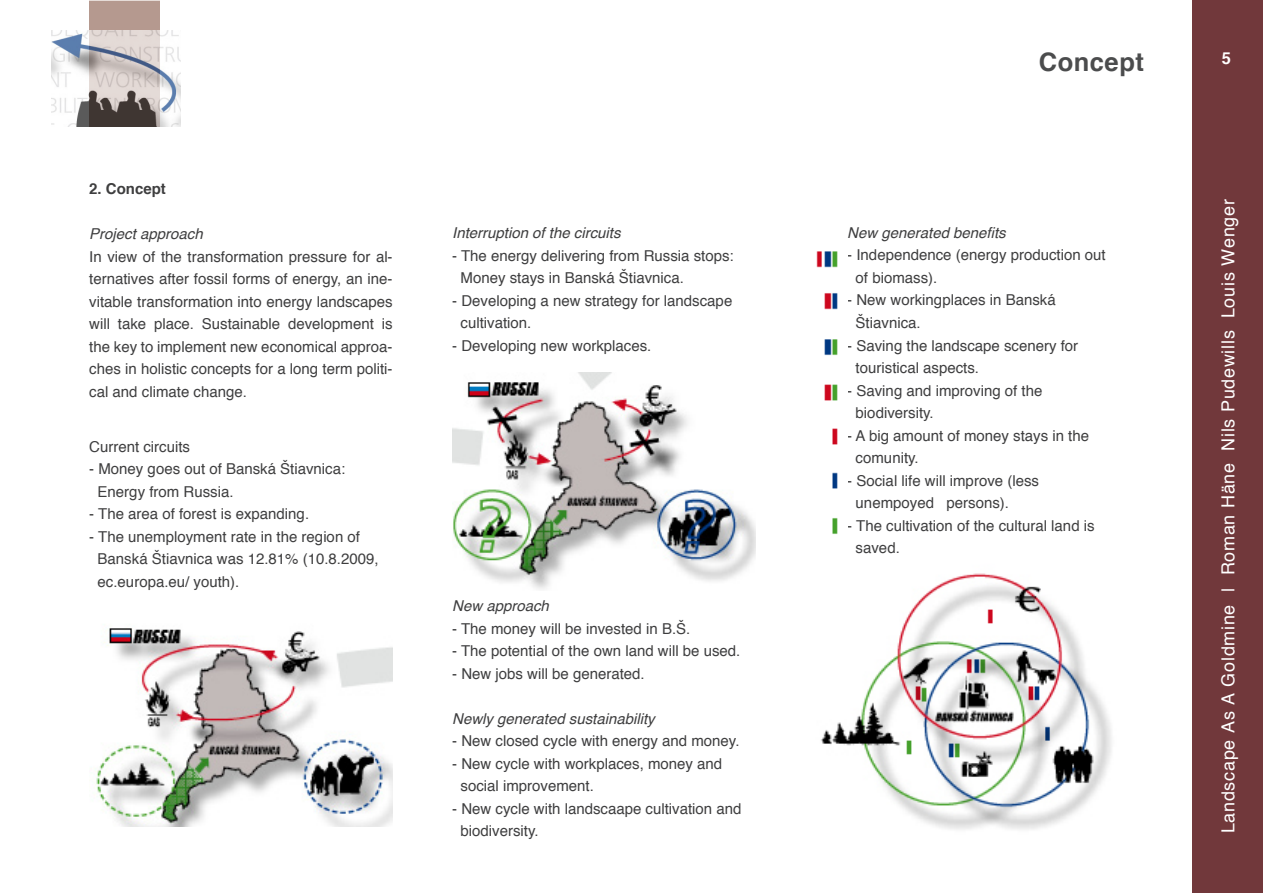
<style>
.page{position:relative;width:1263px;height:893px;background:#fff}
.page>*{position:absolute;margin:0;border:0;box-sizing:border-box;transform-origin:0 0}
.t1{font:700 25.5px "Helvetica";letter-spacing:.02em;color:#4b4c4d}
.t2{font:18px "Helvetica";letter-spacing:.04em;color:#fff}
.t3{font:700 16.5px "Helvetica";color:#fff}
.t4{font:15px/22.5px "Helvetica";color:#3e3e3f}
.t5{font:italic 15px "Helvetica";color:#3e3e3f}
.t6{font:700 15px "Helvetica";color:#3e3e3f}
</style>
<div class="page">
<div style="left:1192px;top:0;width:71px;height:893px;background:#71383b"></div>
<div style="left:89px;top:0;width:71px;height:126px;background:#b5998f"></div>
<img style="left:51px;top:30px;width:129px;height:96px">
<img style="left:94px;top:628px;width:299px;height:198px">
<img style="left:452px;top:372px;width:304px;height:217px">
<img style="left:821px;top:573px;width:291px;height:257px">
<img style="left:816px;top:251px;width:22px;height:17px">
<img style="left:832px;top:472px;width:6px;height:17px">
<img style="left:832px;top:428px;width:6px;height:17px">
<img style="left:824px;top:384px;width:14px;height:17px">
<img style="left:824px;top:339px;width:14px;height:17px">
<img style="left:824px;top:293px;width:14px;height:17px">
<img style="left:832px;top:518px;width:6px;height:16px">
<p class="t6" style="left:89px;top:177px;width:78px">2. Concept</p>
<p class="t5" style="left:89px;top:222px;width:115px">Project approach</p>
<p class="t4" style="left:89px;top:246px;width:305px;text-align:justify">In view of the transformation pressure for al&shy;ternatives after fossil forms of energy, an ine&shy;vitable transformation into energy landscapes will take place. Sustainable development is the key to implement new economical approa&shy;ches in holistic concepts for a long term politi&shy;cal and climate change.</p>
<p class="t4" style="left:89px;top:436px;width:102px">Current circuits</p>
<p class="t4" style="left:89px;top:458px;width:257px">- Money goes out of Banská Štiavnica:</p>
<p class="t4" style="left:98px;top:481px;width:137px">Energy from Russia.</p>
<p class="t4" style="left:89px;top:503px;width:221px">- The area of forest is expanding.</p>
<p class="t4" style="left:89px;top:526px;width:272px">- The unemployment rate in the region of</p>
<p class="t4" style="left:98px;top:548px;width:282px">Banská Štiavnica was 12.81% (10.8.2009,</p>
<p class="t4" style="left:98px;top:571px;width:143px">ec.europa.eu/ youth).</p>
<p class="t5" style="left:452px;top:221px;width:170px">Interruption of the circuits</p>
<p class="t4" style="left:452px;top:245px;width:283px">- The energy delivering from Russia stops:</p>
<p class="t4" style="left:460px;top:267px;width:225px">Money stays in Banská Štiavnica.</p>
<p class="t4" style="left:452px;top:290px;width:282px">- Developing a new strategy for landscape</p>
<p class="t4" style="left:460px;top:312px;width:72px">cultivation.</p>
<p class="t4" style="left:452px;top:335px;width:201px">- Developing new workplaces.</p>
<p class="t5" style="left:452px;top:594px;width:98px">New approach</p>
<p class="t4" style="left:452px;top:618px;width:240px">- The money will be invested in B.Š.</p>
<p class="t4" style="left:452px;top:640px;width:290px">- The potential of the own land will be used.</p>
<p class="t4" style="left:452px;top:663px;width:194px">- New jobs will be generated.</p>
<p class="t5" style="left:452px;top:707px;width:204px">Newly generated sustainability</p>
<p class="t4" style="left:452px;top:730px;width:289px">- New closed cycle with energy and money.</p>
<p class="t4" style="left:452px;top:753px;width:272px">- New cycle with workplaces, money and</p>
<p class="t4" style="left:460px;top:775px;width:135px">social improvement.</p>
<p class="t4" style="left:460px;top:798px;width:282px;text-indent:-8px">- New cycle with landscaape cultivation and biodiversity.</p>
<p class="t1" style="left:1039px;top:41px;width:107px">Concept</p>
<p class="t3" style="left:1222px;top:45px;width:11px">5</p>
<p class="t5" style="left:847px;top:221px;width:160px">New generated benefits</p>
<p class="t4" style="left:847px;top:244px;width:260px">- Independence (energy production out</p>
<p class="t4" style="left:856px;top:267px;width:83px">of biomass).</p>
<p class="t4" style="left:856px;top:289px;width:202px;text-indent:-8px">- New workingplaces in Banská<br>Štiavnica.</p>
<p class="t4" style="left:847px;top:334px;width:232px">- Saving the landscape scenery for</p>
<p class="t4" style="left:856px;top:357px;width:125px">touristical aspects.</p>
<p class="t4" style="left:847px;top:379px;width:197px">- Saving and improving of the</p>
<p class="t4" style="left:856px;top:402px;width:80px">biodiversity.</p>
<p class="t4" style="left:847px;top:424px;width:243px">- A big amount of money stays in the</p>
<p class="t4" style="left:856px;top:447px;width:65px">comunity.</p>
<p class="t4" style="left:847px;top:469px;width:193px">- Social life will improve (less</p>
<p class="t4" style="left:856px;top:492px;width:155px">unempoyed persons).</p>
<p class="t4" style="left:847px;top:514px;width:249px">- The cultivation of the cultural land is</p>
<p class="t4" style="left:856px;top:537px;width:46px">saved.</p>
<p class="t2" style="left:1214px;top:833px;width:636px;rotate:-90deg">Landscape As A Goldmine | Roman Häne Nils Pudewills Louis Wenger</p>
</div>
